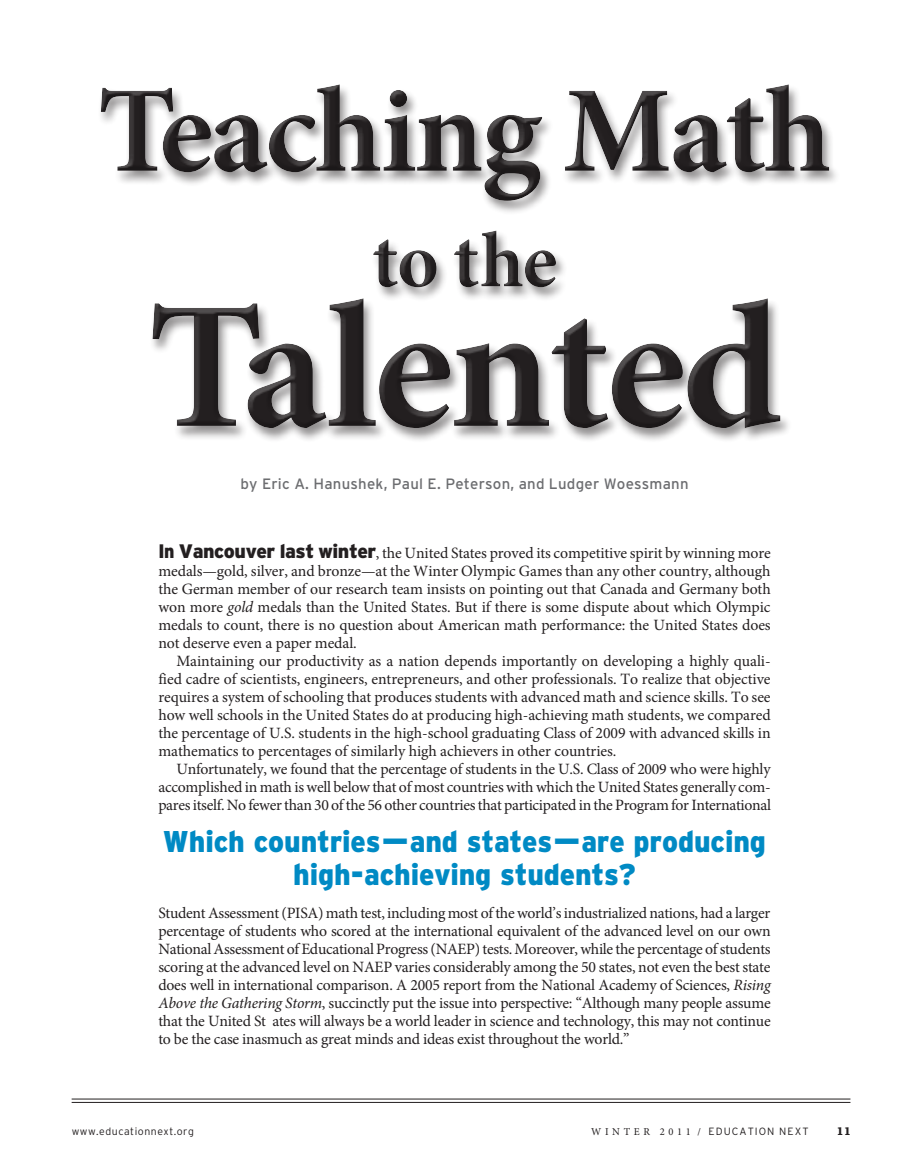
<style>
.page{position:relative;width:905px;height:1175px;background:#fff}
.page>*{position:absolute;margin:0;border:0;box-sizing:border-box;transform-origin:0 0}
.dek{font:900 30px/33px "Interstate";letter-spacing:-.005em;color:#008ac4;text-align:center;scale:.94 1}
.bodytext{font:15.75px/18px "Minion Pro";letter-spacing:-.015em;color:#231f20;text-align:justify}
.bodytext__no_indent{font:15.75px/18px "Minion Pro";letter-spacing:-.005em;color:#231f20;text-align:justify}
.author{font:15px "Interstate";letter-spacing:.015em;color:#6c6d70}
.t1{font:300 10.5px "Interstate";letter-spacing:.1em;color:#231f20}
.t2{font:300 10.5px "Interstate";letter-spacing:.05em;color:#231f20}
.t3{font:700 10.5px "Lucida";color:#231f20}
.s1{font-family:"Interstate";font-weight:900;font-size:19.5px}
.s2{font-style:italic}
.s3{font-family:"Minion Pro";font-weight:400}
</style>
<div class="page">
<hr style="left:72px;top:1102px;width:778px;height:1px;background:#231f20">
<hr style="left:72px;top:1098px;width:778px;height:1px;background:#231f20">
<div style="left:96px;top:83px;width:743px;height:359px;background:#231f20;opacity:.5"></div>
<div style="left:95px;top:82px;width:740px;height:352px;background:#231f20;opacity:.75"></div>
<p class="author" style="left:240px;top:475px;width:449px">by Eric A. Hanushek, Paul E. Peterson, and Ludger Woessmann</p>
<p class="bodytext__no_indent" style="left:158px;top:544px;width:614px"><span class="s1">In Vancouver last winter</span>, the United States proved its competitive spirit by winning more medals—gold, silver, and bronze—at the Winter Olympic Games than any other country, although the German member of our research team insists on pointing out that Canada and Germany both won more <span class="s2">gold</span> medals than the United States. But if there is some dispute about which Olympic medals to count, there is no question about American math performance: the United States does not deserve even a paper medal.</p>
<p class="bodytext" style="left:158px;top:652px;width:614px;text-indent:18px">Maintaining our productivity as a nation depends importantly on developing a highly quali&shy;fied cadre of scientists, engineers, entrepreneurs, and other professionals. To realize that objective requires a system of schooling that produces students with advanced math and science skills. To see how well schools in the United States do at producing high-achieving math students, we compared the percentage of U.S. students in the high-school graduating Class of 2009 with advanced skills in mathematics to percentages of similarly high achievers in other countries.</p>
<p class="bodytext" style="left:158px;top:760px;width:614px;text-indent:18px">Unfortunately, we found that the percentage of students in the U.S. Class of 2009 who were highly accomplished in math is well below that of most countries with which the United States generally com&shy;pares itself. No fewer than 30 of the 56 other countries that participated in the Program for International</p>
<p class="dek" style="left:163px;top:824px;width:643px">Which countries—and states—are producing high-achieving students?</p>
<p class="bodytext" style="left:158px;top:904px;width:614px">Student Assessment (PISA) math test, including most of the world’s industrialized nations, had a larger percentage of students who scored at the international equivalent of the advanced level on our own National Assessment of Educational Progress (NAEP) tests. Moreover, while the percentage of students scoring at the advanced level on NAEP varies considerably among the 50 states, not even the best state does well in international comparison. A 2005 report from the National Academy of Sciences, <span class="s2">Rising Above the Gathering Storm</span>, succinctly put the issue into perspective: “Although many people assume that the United St ates will always be a world leader in science and technology, this may not continue to be the case inasmuch as great minds and ideas exist throughout the world.”</p>
<p class="t2" style="left:72px;top:1125px;width:124px">www.educationnext.org</p>
<p class="t1" style="left:591px;top:1125px;width:219px"><span class="s3">W I N T E R 2 0 1 1 /</span> EDUCATION NEXT</p>
<p class="t3" style="left:836px;top:1124px;width:16px">11</p>
</div>
